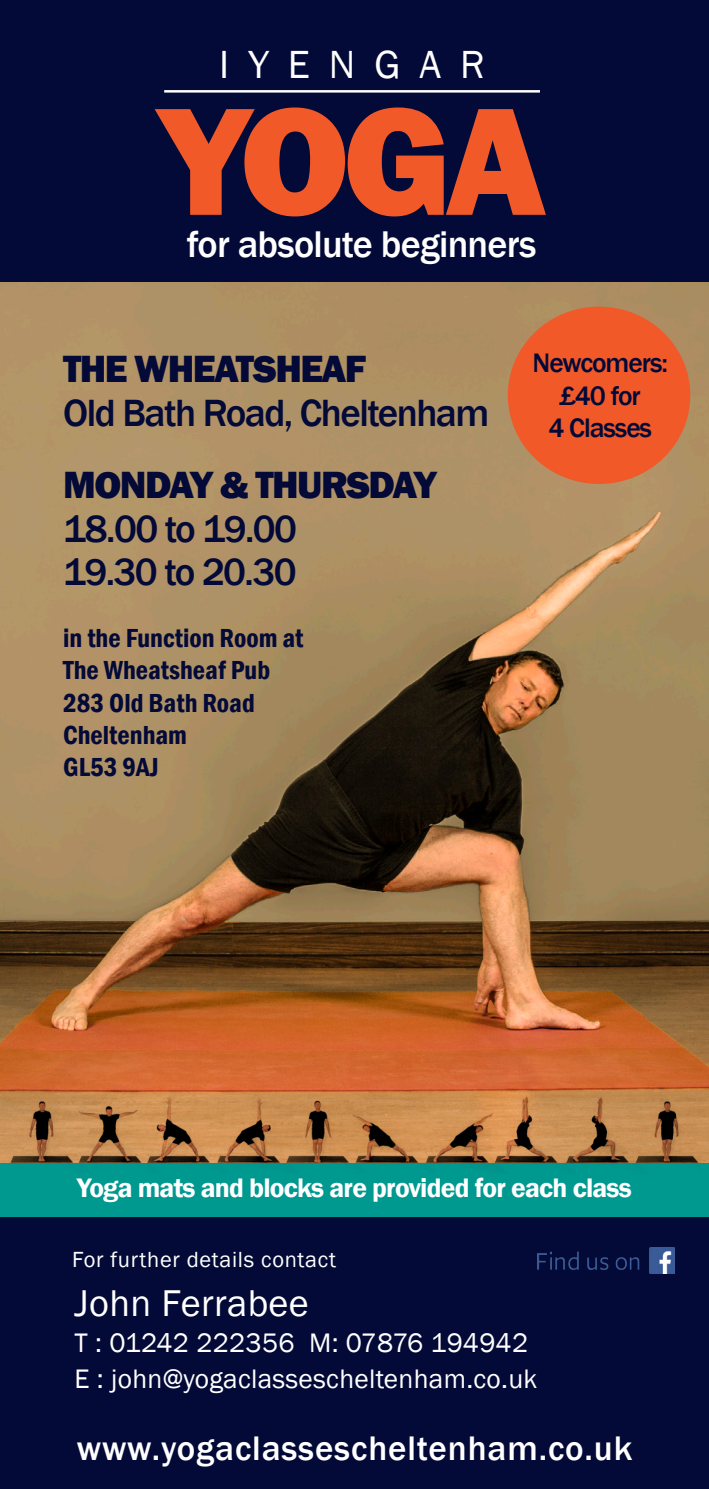
<style>
.page{position:relative;width:709px;height:1489px;background:#fff}
.page>*{position:absolute;margin:0;border:0;box-sizing:border-box;transform-origin:0 0}
.t1{font:800 158.5px "Franklin Gothic";color:#f15929}
.t2{font:40.25px "Franklin Gothic";letter-spacing:.47em;color:#fff}
.t3{font:500 39px/44px "Franklin Gothic";letter-spacing:-.04em;color:#030a37}
.t4{font:500 38.25px "Franklin Gothic";letter-spacing:-.02em;color:#fff}
.t5{font:38.25px "Franklin Gothic";letter-spacing:.01em;color:#fff}
.t6{font:500 35px "Franklin Gothic";letter-spacing:.025em;color:#fff}
.t7{font:27.5px/36px "Franklin Gothic";letter-spacing:.01em;color:#fff}
.t8{font:600 27.5px "Franklin Gothic";letter-spacing:-.03em;color:#fff}
.t9{font:500 27.5px/32.5px "Franklin Gothic";letter-spacing:-.04em;color:#030a37;text-align:center}
.t10{font:600 condensed 26.75px/32.2px "Franklin Gothic";color:#030a37}
.t11{font:22.5px "Franklin Gothic";letter-spacing:.03em;color:#fff}
.s1{font-weight:800}
</style>
<div class="page">
<img style="left:0;top:282px;width:709px;height:880px">
<div style="left:0;top:1162px;width:709px;height:67px;background:#009990"></div>
<div style="left:0;top:1217px;width:709px;height:271px;background:#030a37"></div>
<div style="left:0;top:0;width:709px;height:282px;background:#030a37"></div>
<div style="left:508px;top:306px;width:182px;height:178px;background:#f15929;border-radius:50%"></div>
<img style="left:537px;top:1247px;width:137px;height:26px">
<hr style="left:164px;top:90px;width:376px;height:3px;background:#fff">
<img style="left:11px;top:1081px;width:689px;height:83px">
<p class="t2" style="left:219px;top:39px;width:267px">IYENGAR</p>
<p class="t1" style="left:158px;top:59px;width:390px">YOGA</p>
<p class="t4" style="left:187px;top:221px;width:351px">for absolute beginners</p>
<p class="t3" style="left:63px;top:347px;width:428px"><span class="s1">THE WHEATSHEAF<br></span>Old Bath Road, Cheltenham</p>
<p class="t3" style="left:63px;top:463px;width:375px"><span class="s1">MONDAY &amp; THURSDAY<br></span>18.00 to 19.00<br>19.30 to 20.30</p>
<p class="t10" style="left:63px;top:621px;width:242px">in the Function Room at<br>The Wheatsheaf Pub<br>283 Old Bath Road<br>Cheltenham</p>
<p class="t10" style="left:63px;top:750px;width:97px">GL53 9AJ</p>
<p class="t9" style="left:532px;top:347px;width:137px">Newcomers: £40 for<br>4 Classes</p>
<p class="t8" style="left:77px;top:1170px;width:556px">Yoga mats and blocks are provided for each class</p>
<p class="t11" style="left:72px;top:1244px;width:265px">For further details contact</p>
<p class="t5" style="left:74px;top:1279px;width:236px">John Ferrabee</p>
<p class="t7" style="left:74px;top:1325px;width:464px">T : 01242 222356 M: 07876 194942<br>E : john@yogaclassescheltenham.co.uk</p>
<p class="t6" style="left:77px;top:1426px;width:557px">www.yogaclassescheltenham.co.uk</p>
</div>
